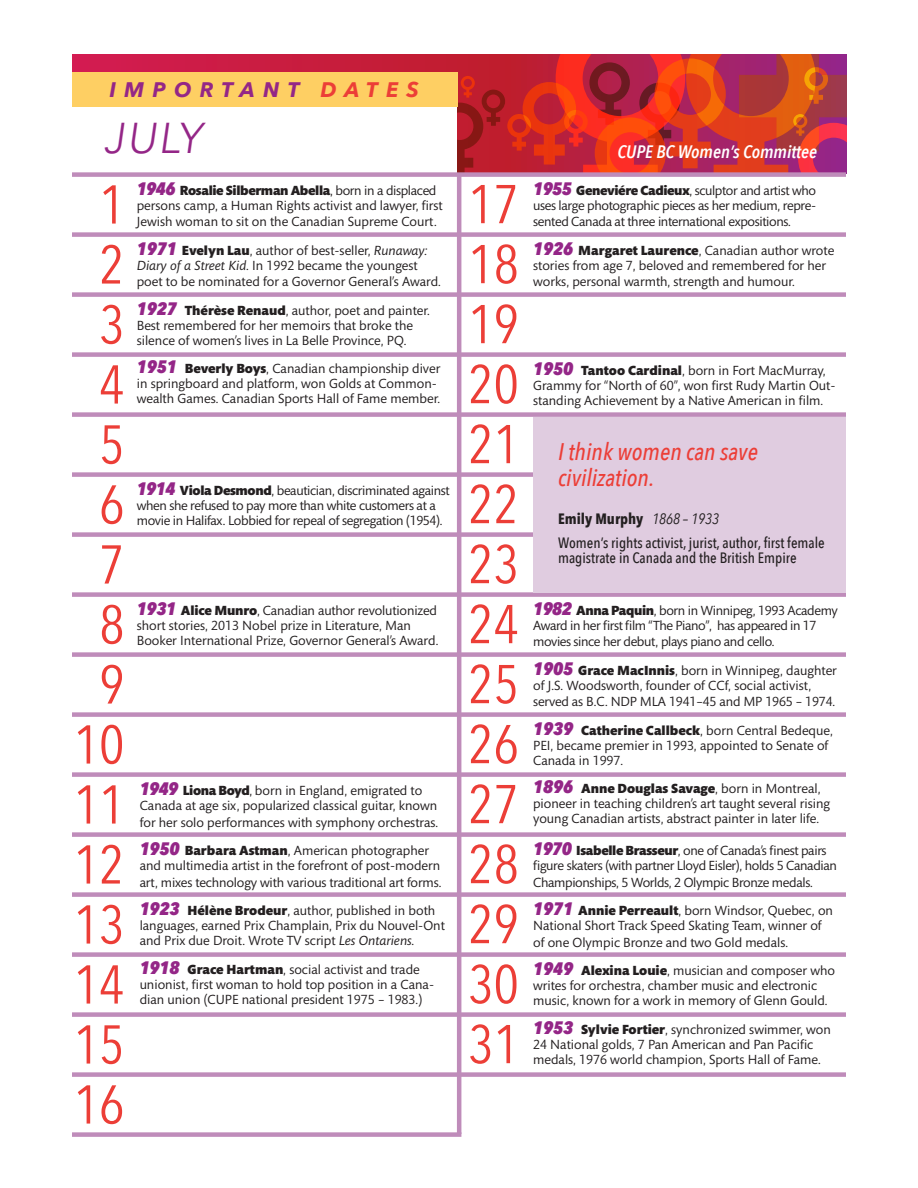
<style>
.page{position:relative;width:918px;height:1188px;background:#fff}
.page>*{position:absolute;margin:0;border:0;box-sizing:border-box;transform-origin:0 0}
.t1{font:54px/60px "Avenir Next Condensed";color:#ec3e37;text-align:center}
.t2{font:italic 300 42.75px "Avenir LT Std";color:#942687}
.t3{font:italic 500 24px/25.5px "Avenir Next Condensed";color:#ec3e37}
.t4{font:italic 700 21px "Avenir Next";letter-spacing:.39em;color:#942687}
.t5{font:italic 600 18px "Avenir Next Condensed";color:#fff}
.t6{font:500 15px/15px "Avenir Next Condensed";color:#231f20}
.t7{font:700 15px "Avenir Next Condensed";color:#231f20}
.t8{font:13.5px/15px "Mundo Sans";color:#231f20}
.t9{font:13.5px/15px "Mundo Sans Std";color:#231f20}
.t10{font:13.5px/15px "Mundo Sans";letter-spacing:-.025em;color:#231f20}
.t11{font:13.5px/15px "Mundo Sans";letter-spacing:-.03em;color:#231f20}
.s1{color:#ec3e37}
.s2{font-family:"Avenir Next LT Pro";font-weight:800;font-style:italic;font-stretch:condensed;font-size:18px;color:#942687}
.s3{font-weight:900}
.s4{font-family:"Mundo Sans Std";font-style:italic}
.s5{font-family:"Mundo Sans";font-weight:900}
.s6{font-weight:400;font-style:italic}
</style>
<div class="page">
<svg style="left:72px;top:54px;width:350px;height:18px;background:#ca1c42"></svg>
<svg style="left:422px;top:54px;width:424px;height:118px;background:#c82f30"></svg>
<div style="left:44px;top:86px;width:413px;height:90px;background:#fff"></div>
<div style="left:72px;top:172px;width:774px;height:5px;background:#bf8cba"></div>
<div style="left:72px;top:232px;width:774px;height:5px;background:#bf8cba"></div>
<div style="left:72px;top:292px;width:774px;height:5px;background:#bf8cba"></div>
<div style="left:72px;top:352px;width:774px;height:5px;background:#bf8cba"></div>
<div style="left:72px;top:412px;width:774px;height:5px;background:#bf8cba"></div>
<div style="left:72px;top:472px;width:774px;height:5px;background:#bf8cba"></div>
<div style="left:72px;top:532px;width:774px;height:5px;background:#bf8cba"></div>
<div style="left:72px;top:592px;width:774px;height:5px;background:#bf8cba"></div>
<div style="left:72px;top:652px;width:774px;height:5px;background:#bf8cba"></div>
<div style="left:72px;top:712px;width:774px;height:5px;background:#bf8cba"></div>
<div style="left:72px;top:772px;width:774px;height:5px;background:#bf8cba"></div>
<div style="left:72px;top:832px;width:774px;height:5px;background:#bf8cba"></div>
<div style="left:72px;top:892px;width:774px;height:5px;background:#bf8cba"></div>
<div style="left:72px;top:952px;width:774px;height:5px;background:#bf8cba"></div>
<div style="left:72px;top:1012px;width:774px;height:5px;background:#bf8cba"></div>
<div style="left:72px;top:1132px;width:389px;height:5px;background:#bf8cba"></div>
<hr style="left:457px;top:175px;width:4px;height:959px;background:#bf8cba">
<div style="left:72px;top:72px;width:385px;height:35px;background:#fecf63"></div>
<div style="left:533px;top:417px;width:313px;height:175px;background:#e0cce0"></div>
<div style="left:72px;top:1072px;width:774px;height:5px;background:#bf8cba"></div>
<h3 class="t4" style="left:109px;top:72px;width:311px">IMPORTANT <span class="s1">DATES</span></h3>
<p class="t2" style="left:104px;top:113px;width:99px">JULY</p>
<p class="t8" style="left:137px;top:183px;width:308px"><span class="s2">1946</span> <span class="s3">Rosalie Silberman Abella</span>, born in a displaced persons camp, a Human Rights activist and lawyer, first</p>
<p class="t8" style="left:137px;top:214px;width:302px">Jewish woman to sit on the Canadian Supreme Court.</p>
<p class="t8" style="left:137px;top:243px;width:292px"><span class="s2">1971</span> <span class="s3">Evelyn Lau</span>, author of best-seller, <span class="s4">Runaway:<br>Diary of a Street Kid</span>. In 1992 became the youngest</p>
<p class="t8" style="left:137px;top:274px;width:306px">poet to be nominated for a Governor General’s Award.</p>
<p class="t8" style="left:137px;top:303px;width:295px"><span class="s2">1927</span> <span class="s3">Thérèse Renaud</span>, author, poet and painter.<br>Best remembered for her memoirs that broke the silence of women’s lives in La Belle Province, PQ.</p>
<p class="t9" style="left:137px;top:361px;width:305px"><span class="s2">1951</span> <span class="s5">Beverly Boys</span>, Canadian championship diver in springboard and platform, won Golds at Common&shy;wealth Games. Canadian Sports Hall of Fame member.</p>
<h1 class="t1" style="left:74px;top:172px;width:52px">1<br>2<br>3<br>4<br>5<br>6<br>7<br>8<br>9<br>10<br>11<br>12<br>13<br>14<br>15</h1>
<h1 class="t1" style="left:468px;top:172px;width:52px;text-align:justify">17<br>18<br>19<br>20<br>21<br>22<br>23<br>24<br>25<br>26<br>27<br>28<br>29<br>30<br>31</h1>
<p class="t10" style="left:137px;top:483px;width:314px"><span class="s2">1914</span> <span class="s3">Viola Desmond</span>, beautician, discriminated against when she refused to pay more than white customers at a movie in Halifax. Lobbied for repeal of segregation (1954).</p>
<p class="t8" style="left:137px;top:603px;width:303px"><span class="s2">1931</span> <span class="s3">Alice Munro</span>, Canadian author revolutionized short stories, 2013 Nobel prize in Literature, Man<br>Booker International Prize, Governor General’s Award.</p>
<p class="t8" style="left:140px;top:784px;width:299px"><span class="s2">1949</span> <span class="s3">Liona Boyd</span>, born in England, emigrated to<br>Canada at age six, popularized classical guitar, known</p>
<p class="t8" style="left:140px;top:815px;width:300px">for her solo performances with symphony orchestras.</p>
<p class="t8" style="left:140px;top:844px;width:302px"><span class="s2">1950</span> <span class="s3">Barbara Astman</span>, American photographer and multimedia artist in the forefront of post-modern</p>
<p class="t8" style="left:140px;top:875px;width:303px">art, mixes technology with various traditional art forms.</p>
<p class="t8" style="left:140px;top:904px;width:307px"><span class="s2">1923</span> <span class="s3">Hélène Brodeur</span>, author, published in both languages, earned Prix Champlain, Prix du Nouvel-Ont and Prix due Droit. Wrote TV script <span class="s4">Les Ontariens</span>.</p>
<p class="t9" style="left:140px;top:962px;width:296px"><span class="s2">1918</span> <span class="s5">Grace Hartman</span>, social activist and trade unionist, first woman to hold top position in a Cana&shy;dian union (CUPE national president 1975 – 1983.)</p>
<p class="t1" style="left:74px;top:1072px;width:52px">16</p>
<h3 class="t5" style="left:617px;top:141px;width:201px">CUPE BC Women’s Committee</h3>
<p class="t10" style="left:533px;top:183px;width:285px"><span class="s2">1955</span> <span class="s3">Geneviére Cadieux</span>, sculptor and artist who uses large photographic pieces as her medium, repre-</p>
<p class="t10" style="left:533px;top:214px;width:259px">sented Canada at three international expositions.</p>
<p class="t8" style="left:533px;top:243px;width:303px"><span class="s2">1926</span> <span class="s3">Margaret Laurence</span>, Canadian author wrote stories from age 7, beloved and remembered for her</p>
<p class="t8" style="left:533px;top:274px;width:263px">works, personal warmth, strength and humour.</p>
<p class="t9" style="left:533px;top:363px;width:304px"><span class="s2">1950</span> <span class="s5">Tantoo Cardinal</span>, born in Fort MacMurray,<br>Grammy for “North of 60”, won first Rudy Martin Out&shy;standing Achievement by a Native American in film.</p>
<p class="t3" style="left:558px;top:439px;width:201px">I think women can save civilization.</p>
<p class="t7" style="left:558px;top:509px;width:162px">Emily Murphy <span class="s6">1868 – 1933</span></p>
<p class="t6" style="left:558px;top:535px;width:268px">Women’s rights activist, jurist, author, first female magistrate in Canada and the British Empire</p>
<p class="t11" style="left:533px;top:603px;width:306px"><span class="s2">1982</span> <span class="s3">Anna Paquin</span>, born in Winnipeg, 1993 Academy<br>Award in her first film “The Piano”, has appeared in 17</p>
<p class="t10" style="left:533px;top:635px;width:243px">movies since her debut, plays piano and cello.</p>
<p class="t8" style="left:533px;top:663px;width:305px"><span class="s2">1905</span> <span class="s3">Grace MacInnis</span>, born in Winnipeg, daughter of J.S. Woodsworth, founder of CCf, social activist,</p>
<p class="t8" style="left:533px;top:695px;width:304px">served as B.C. NDP MLA 1941–45 and MP 1965 – 1974.</p>
<p class="t8" style="left:533px;top:723px;width:301px"><span class="s2">1939</span> <span class="s3">Catherine Callbeck</span>, born Central Bedeque,<br>PEI, became premier in 1993, appointed to Senate of<br>Canada in 1997.</p>
<p class="t9" style="left:533px;top:782px;width:299px"><span class="s2">1896</span> <span class="s5">Anne Douglas Savage</span>, born in Montreal, pioneer in teaching children’s art taught several rising young Canadian artists, abstract painter in later life.</p>
<p class="t10" style="left:533px;top:843px;width:305px"><span class="s2">1970</span> <span class="s3">Isabelle Brasseur</span>, one of Canada’s finest pairs figure skaters (with partner Lloyd Eisler), holds 5 Canadian</p>
<p class="t10" style="left:533px;top:875px;width:281px">Championships, 5 Worlds, 2 Olympic Bronze medals.</p>
<p class="t8" style="left:533px;top:903px;width:301px"><span class="s2">1971</span> <span class="s3">Annie Perreault</span>, born Windsor, Quebec, on<br>National Short Track Speed Skating Team, winner of</p>
<p class="t8" style="left:533px;top:935px;width:257px">of one Olympic Bronze and two Gold medals.</p>
<p class="t8" style="left:533px;top:963px;width:303px"><span class="s2">1949</span> <span class="s3">Alexina Louie</span>, musician and composer who writes for orchestra, chamber music and electronic music, known for a work in memory of Glenn Gould.</p>
<p class="t9" style="left:533px;top:1022px;width:299px"><span class="s2">1953</span> <span class="s5">Sylvie Fortier</span>, synchronized swimmer, won<br>24 National golds, 7 Pan American and Pan Pacific medals, 1976 world champion, Sports Hall of Fame.</p>
</div>
